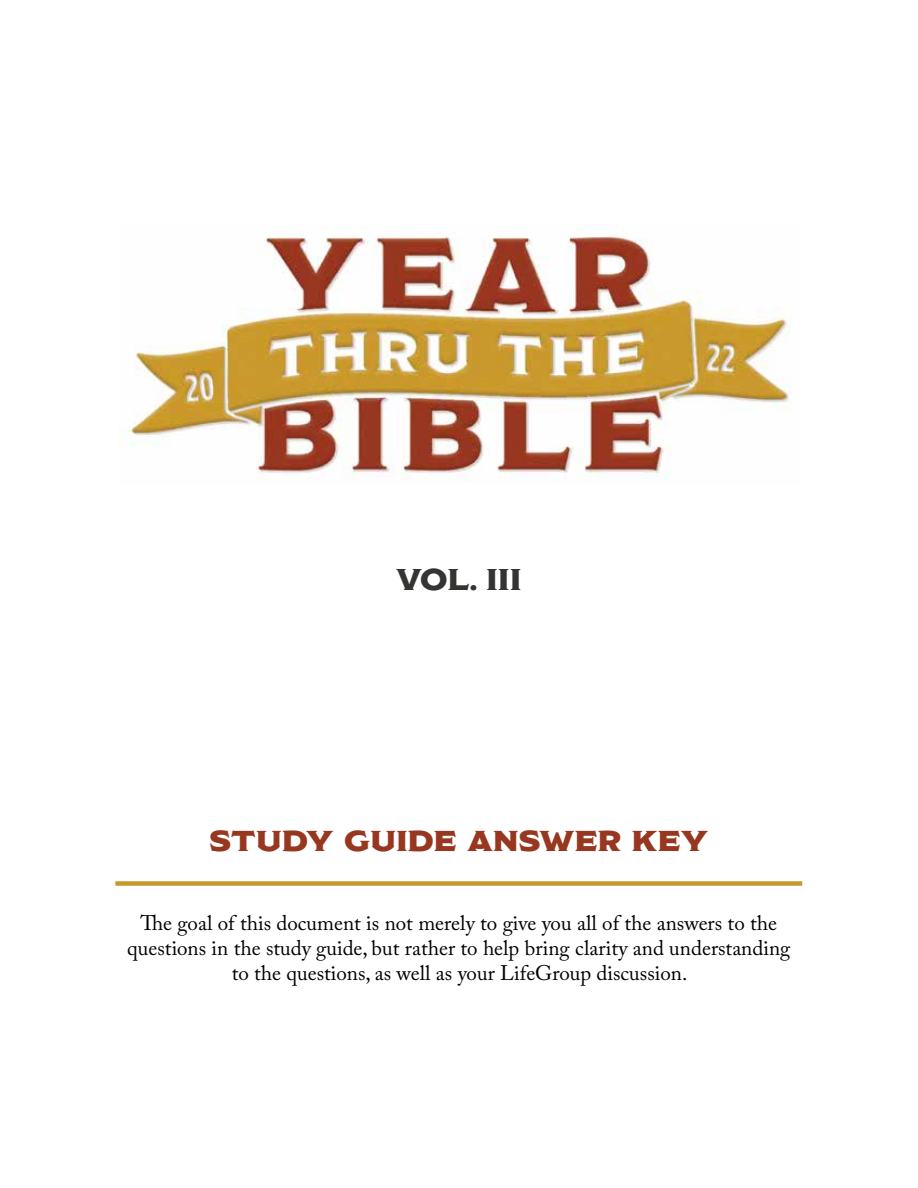
<style>
.page{position:relative;width:918px;height:1188px;background:#fff}
.page>*{position:absolute;margin:0;border:0;box-sizing:border-box;transform-origin:0 0}
.t1{font:36px "Modesto Expanded";letter-spacing:.01em;color:#983720}
.t2{font:30px "Modesto Expanded";color:#343433}
.t3{font:21px/25.2px "Adobe Caslon Pro";color:#000;text-align:center}
</style>
<div class="page">
<div style="left:115px;top:881px;width:687px;height:5px;background:#c7982c"></div>
<img style="left:118px;top:235px;width:673px;height:247px">
<h2 class="t2" style="left:396px;top:564px;width:127px">VOL. III</h2>
<h1 class="t1" style="left:209px;top:821px;width:500px">study guide answer key</h1>
<p class="t3" style="left:127px;top:910px;width:665px">The goal of this document is not merely to give you all of the answers to the questions in the study guide, but rather to help bring clarity and understanding to the questions, as well as your LifeGroup discussion.</p>
</div>
